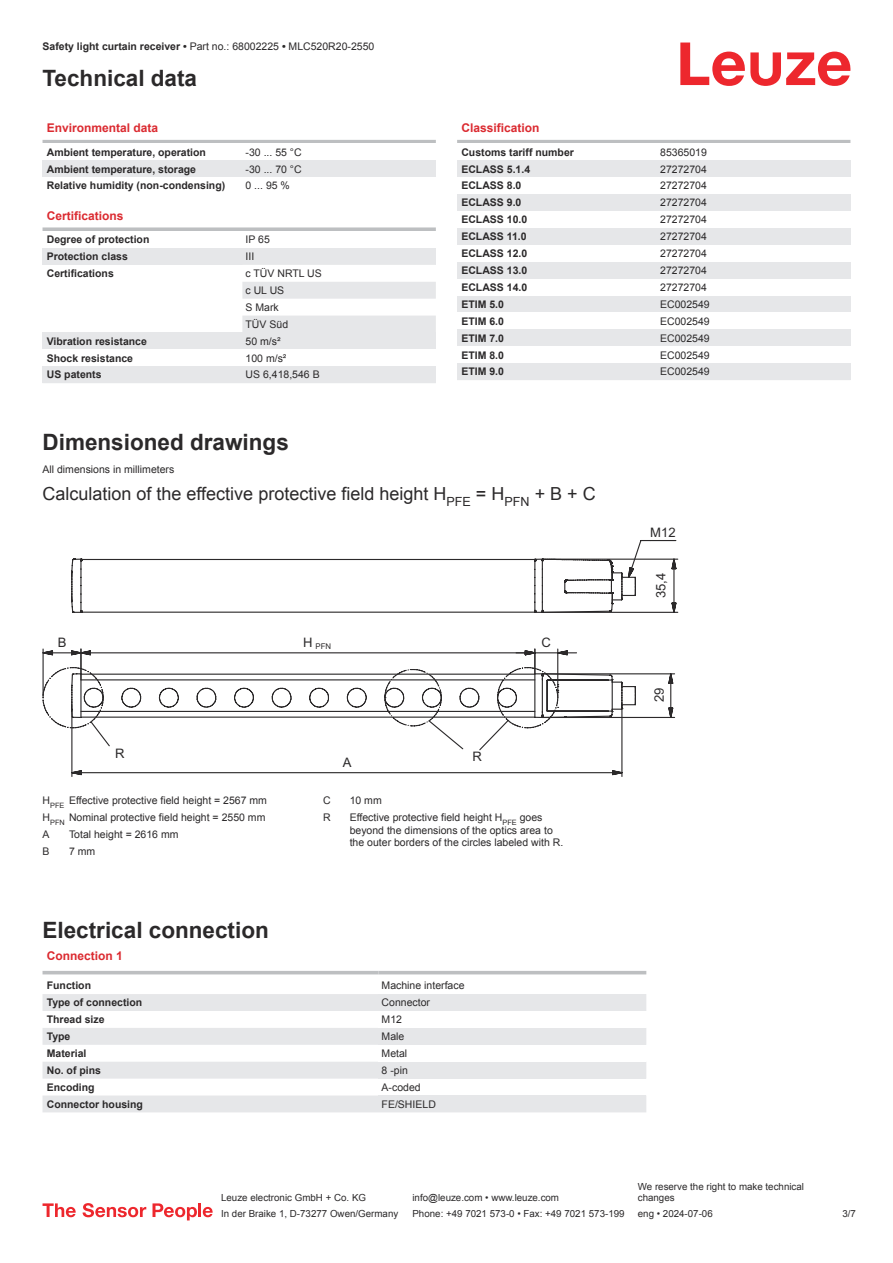
<style>
.page{position:relative;width:893px;height:1263px;background:#fff}
.page>*{position:absolute;margin:0;border:0;box-sizing:border-box;transform-origin:0 0}
.t1{font:700 22.5px "Arial";color:#2b292a}
.t2{font:18px "Arial";color:#2b292a}
.t3{font:13.05px "Arial";letter-spacing:.005em;color:#2b292a}
.t4{font:700 12px "Arial";color:#db2a30}
.t5{font:10.5px/17px "Arial";color:#2b292a}
.t6{font:700 10.5px "Arial";color:#2b292a}
.t7{font:9.75px/11.7px "Arial";color:#2b292a}
.t8{font:7.8px "Arial";color:#2b292a}
.s1{font-weight:700}
</style>
<div class="page">
<svg style="left:680px;top:43px;width:170px;height:43px"></svg>
<hr style="left:43px;top:140px;width:393px;height:3px;background:#bdbfc1">
<div style="left:43px;top:160px;width:199px;height:17px;background:#e6e7e9"></div>
<div style="left:242px;top:160px;width:194px;height:17px;background:#e6e7e9"></div>
<svg style="left:43px;top:227px;width:393px;height:4px;fill:#bdbfc1"></svg>
<div style="left:43px;top:248px;width:199px;height:17px;background:#e6e7e9"></div>
<div style="left:242px;top:248px;width:194px;height:17px;background:#e6e7e9"></div>
<svg style="left:242px;top:282px;width:194px;height:50px"></svg>
<div style="left:43px;top:332px;width:199px;height:17px;background:#e6e7e9"></div>
<div style="left:242px;top:332px;width:194px;height:17px;background:#e6e7e9"></div>
<div style="left:43px;top:366px;width:199px;height:17px;background:#e6e7e9"></div>
<div style="left:242px;top:366px;width:194px;height:17px;background:#e6e7e9"></div>
<svg style="left:43px;top:974px;width:603px;height:1px"></svg>
<svg style="left:43px;top:994px;width:335px;height:118px;fill:#e6e7e9"></svg>
<hr style="left:43px;top:971px;width:335px;height:3px;background:#bdbfc1">
<hr style="left:378px;top:971px;width:268px;height:3px;background:#bdbfc1">
<div style="left:378px;top:994px;width:268px;height:17px;background:#e6e7e9"></div>
<div style="left:378px;top:1028px;width:268px;height:17px;background:#e6e7e9"></div>
<div style="left:378px;top:1062px;width:268px;height:16px;background:#e6e7e9"></div>
<div style="left:378px;top:1095px;width:268px;height:17px;background:#e6e7e9"></div>
<hr style="left:457px;top:140px;width:393px;height:3px;background:#bdbfc1">
<div style="left:457px;top:160px;width:200px;height:17px;background:#e6e7e9"></div>
<div style="left:657px;top:160px;width:193px;height:17px;background:#e6e7e9"></div>
<div style="left:457px;top:194px;width:200px;height:17px;background:#e6e7e9"></div>
<div style="left:657px;top:194px;width:193px;height:17px;background:#e6e7e9"></div>
<div style="left:457px;top:228px;width:200px;height:17px;background:#e6e7e9"></div>
<div style="left:657px;top:228px;width:193px;height:17px;background:#e6e7e9"></div>
<div style="left:457px;top:262px;width:200px;height:17px;background:#e6e7e9"></div>
<div style="left:657px;top:262px;width:193px;height:17px;background:#e6e7e9"></div>
<div style="left:457px;top:296px;width:200px;height:16px;background:#e6e7e9"></div>
<div style="left:657px;top:296px;width:193px;height:16px;background:#e6e7e9"></div>
<div style="left:457px;top:329px;width:200px;height:17px;background:#e6e7e9"></div>
<div style="left:657px;top:329px;width:193px;height:17px;background:#e6e7e9"></div>
<div style="left:457px;top:363px;width:200px;height:17px;background:#e6e7e9"></div>
<div style="left:657px;top:363px;width:193px;height:17px;background:#e6e7e9"></div>
<svg style="left:43px;top:1203px;width:33px;height:14px"></svg>
<svg style="left:83px;top:1203px;width:63px;height:14px"></svg>
<svg style="left:153px;top:1203px;width:44px;height:17px"></svg>
<hr style="left:198px;top:1203px;width:3px;height:14px;background:#ed272d">
<svg style="left:203px;top:1207px;width:10px;height:10px"></svg>
<svg style="left:71px;top:558px;width:463px;height:9px"></svg>
<svg style="left:71px;top:567px;width:463px;height:46px"></svg>
<svg style="left:534px;top:540px;width:144px;height:73px"></svg>
<svg style="left:43px;top:648px;width:632px;height:129px"></svg>
<p class="t5" style="left:43px;top:39px;width:333px"><span class="s1">Safety light curtain receiver •</span> Part no.: 68002225 <span class="s1">•</span> MLC520R20-2550</p>
<h1 class="t1" style="left:43px;top:70px;width:156px">Technical data</h1>
<p class="t4" style="left:47px;top:123px;width:113px">Environmental data</p>
<p class="t6" style="left:47px;top:148px;width:161px">Ambient temperature, operation</p>
<p class="t5" style="left:246px;top:144px;width:58px">-30 ... 55 °C</p>
<p class="t6" style="left:47px;top:165px;width:151px">Ambient temperature, storage</p>
<p class="t5" style="left:246px;top:161px;width:58px">-30 ... 70 °C</p>
<p class="t6" style="left:47px;top:182px;width:180px">Relative humidity (non-condensing)</p>
<p class="t5" style="left:246px;top:178px;width:46px">0 ... 95 %</p>
<p class="t4" style="left:47px;top:211px;width:78px">Certifications</p>
<p class="t6" style="left:47px;top:236px;width:104px">Degree of protection</p>
<p class="t5" style="left:246px;top:232px;width:26px">IP 65</p>
<p class="t6" style="left:47px;top:252px;width:83px">Protection class</p>
<p class="t5" style="left:246px;top:249px;width:10px">III</p>
<p class="t6" style="left:47px;top:269px;width:69px">Certifications</p>
<p class="t5" style="left:246px;top:266px;width:78px">c TÜV NRTL US c UL US<br>S Mark<br>TÜV Süd</p>
<p class="t6" style="left:47px;top:337px;width:102px">Vibration resistance</p>
<p class="t5" style="left:246px;top:333px;width:37px">50 m/s²</p>
<p class="t6" style="left:47px;top:354px;width:88px">Shock resistance</p>
<p class="t5" style="left:246px;top:350px;width:42px">100 m/s²</p>
<p class="t6" style="left:47px;top:371px;width:56px">US patents</p>
<p class="t5" style="left:246px;top:367px;width:76px">US 6,418,546 B</p>
<h1 class="t1" style="left:43px;top:434px;width:248px">Dimensioned drawings</h1>
<p class="t5" style="left:43px;top:462px;width:133px">All dimensions in millimeters</p>
<p class="t4" style="left:461px;top:123px;width:80px">Classification</p>
<p class="t6" style="left:461px;top:148px;width:114px">Customs tariff number</p>
<p class="t5" style="left:660px;top:144px;width:48px">85365019</p>
<p class="t6" style="left:461px;top:165px;width:70px">ECLASS 5.1.4</p>
<p class="t5" style="left:660px;top:161px;width:48px">27272704</p>
<p class="t6" style="left:461px;top:182px;width:62px">ECLASS 8.0</p>
<p class="t5" style="left:660px;top:178px;width:48px">27272704</p>
<p class="t6" style="left:461px;top:199px;width:62px">ECLASS 9.0</p>
<p class="t5" style="left:660px;top:195px;width:48px">27272704</p>
<p class="t6" style="left:461px;top:216px;width:67px">ECLASS 10.0</p>
<p class="t5" style="left:660px;top:212px;width:48px">27272704</p>
<p class="t6" style="left:461px;top:233px;width:67px">ECLASS 11.0</p>
<p class="t5" style="left:660px;top:229px;width:48px">27272704</p>
<p class="t6" style="left:461px;top:249px;width:67px">ECLASS 12.0</p>
<p class="t5" style="left:660px;top:246px;width:48px">27272704</p>
<p class="t6" style="left:461px;top:266px;width:67px">ECLASS 13.0</p>
<p class="t5" style="left:660px;top:263px;width:48px">27272704</p>
<p class="t6" style="left:461px;top:283px;width:67px">ECLASS 14.0</p>
<p class="t5" style="left:660px;top:280px;width:48px">27272704</p>
<p class="t6" style="left:461px;top:300px;width:44px">ETIM 5.0</p>
<p class="t5" style="left:660px;top:297px;width:51px">EC002549</p>
<p class="t6" style="left:461px;top:317px;width:44px">ETIM 6.0</p>
<p class="t5" style="left:660px;top:313px;width:51px">EC002549</p>
<p class="t6" style="left:461px;top:334px;width:44px">ETIM 7.0</p>
<p class="t5" style="left:660px;top:330px;width:51px">EC002549</p>
<p class="t6" style="left:461px;top:351px;width:44px">ETIM 8.0</p>
<p class="t5" style="left:660px;top:347px;width:51px">EC002549</p>
<p class="t6" style="left:461px;top:368px;width:44px">ETIM 9.0</p>
<p class="t5" style="left:660px;top:364px;width:51px">EC002549</p>
<h2 class="t2" style="left:43px;top:487px;width:555px">Calculation of the effective protective field height H<sub>PFE</sub> = H<sub>PFN</sub> + B + C</h2>
<p class="t3" style="left:58px;top:637px;width:10px">B</p>
<p class="t8" style="left:303px;top:643px;width:29px"><sup>H</sup> PFN</p>
<p class="t3" style="left:115px;top:749px;width:11px">R</p>
<p class="t3" style="left:472px;top:752px;width:11px">R</p>
<p class="t3" style="left:343px;top:757px;width:10px">A</p>
<p class="t3" style="left:542px;top:637px;width:11px">C</p>
<p class="t5" style="left:43px;top:793px;width:226px">H<sub>PFE</sub> Effective protective field height = 2567 mm<br>H<sub>PFN</sub> Nominal protective field height = 2550 mm<br>A</p>
<p class="t5" style="left:69px;top:827px;width:111px">Total height = 2616 mm</p>
<p class="t5" style="left:43px;top:844px;width:9px">B</p>
<p class="t5" style="left:69px;top:844px;width:28px">7 mm</p>
<p class="t5" style="left:323px;top:793px;width:9px">C</p>
<p class="t5" style="left:350px;top:793px;width:34px">10 mm</p>
<p class="t5" style="left:323px;top:810px;width:9px">R</p>
<p class="t5" style="left:350px;top:812px;width:215px;line-height:12.6px">Effective protective field height H<sub>PFE</sub> goes beyond the dimensions of the optics area to the outer borders of the circles labeled with R.</p>
<h1 class="t1" style="left:43px;top:922px;width:228px">Electrical connection</h1>
<p class="t4" style="left:47px;top:951px;width:78px">Connection 1</p>
<p class="t6" style="left:47px;top:982px;width:46px">Function</p>
<p class="t5" style="left:382px;top:978px;width:84px">Machine interface</p>
<p class="t6" style="left:47px;top:999px;width:97px">Type of connection</p>
<p class="t5" style="left:382px;top:995px;width:50px">Connector</p>
<p class="t6" style="left:47px;top:1015px;width:59px">Thread size</p>
<p class="t5" style="left:382px;top:1012px;width:22px">M12</p>
<p class="t6" style="left:47px;top:1032px;width:25px">Type</p>
<p class="t5" style="left:382px;top:1029px;width:24px">Male</p>
<p class="t6" style="left:47px;top:1049px;width:41px">Material</p>
<p class="t5" style="left:382px;top:1046px;width:27px">Metal</p>
<p class="t6" style="left:47px;top:1066px;width:56px">No. of pins</p>
<p class="t5" style="left:382px;top:1063px;width:28px">8 -pin</p>
<p class="t6" style="left:47px;top:1083px;width:49px">Encoding</p>
<p class="t5" style="left:382px;top:1079px;width:41px">A-coded</p>
<p class="t6" style="left:47px;top:1100px;width:98px">Connector housing</p>
<p class="t5" style="left:382px;top:1096px;width:56px">FE/SHIELD</p>
<p class="t3" style="left:650px;top:527px;width:27px">M12</p>
<p class="t3" style="left:656px;top:598px;width:27px;rotate:-90deg">35,4</p>
<p class="t3" style="left:654px;top:702px;width:16px;rotate:-90deg">29</p>
<p class="t7" style="left:221px;top:1193px;width:146px">Leuze electronic GmbH + Co. KG</p>
<p class="t7" style="left:412px;top:1193px;width:148px">info@leuze.com • www.leuze.com</p>
<p class="t7" style="left:638px;top:1181px;width:168px">We reserve the right to make technical changes</p>
<p class="t7" style="left:221px;top:1209px;width:179px">In der Braike 1, D-73277 Owen/Germany</p>
<p class="t7" style="left:412px;top:1209px;width:214px">Phone: +49 7021 573-0 • Fax: +49 7021 573-199</p>
<p class="t7" style="left:638px;top:1209px;width:76px">eng • 2024-07-06</p>
<p class="t7" style="left:842px;top:1209px;width:15px">3 /7</p>
</div>
